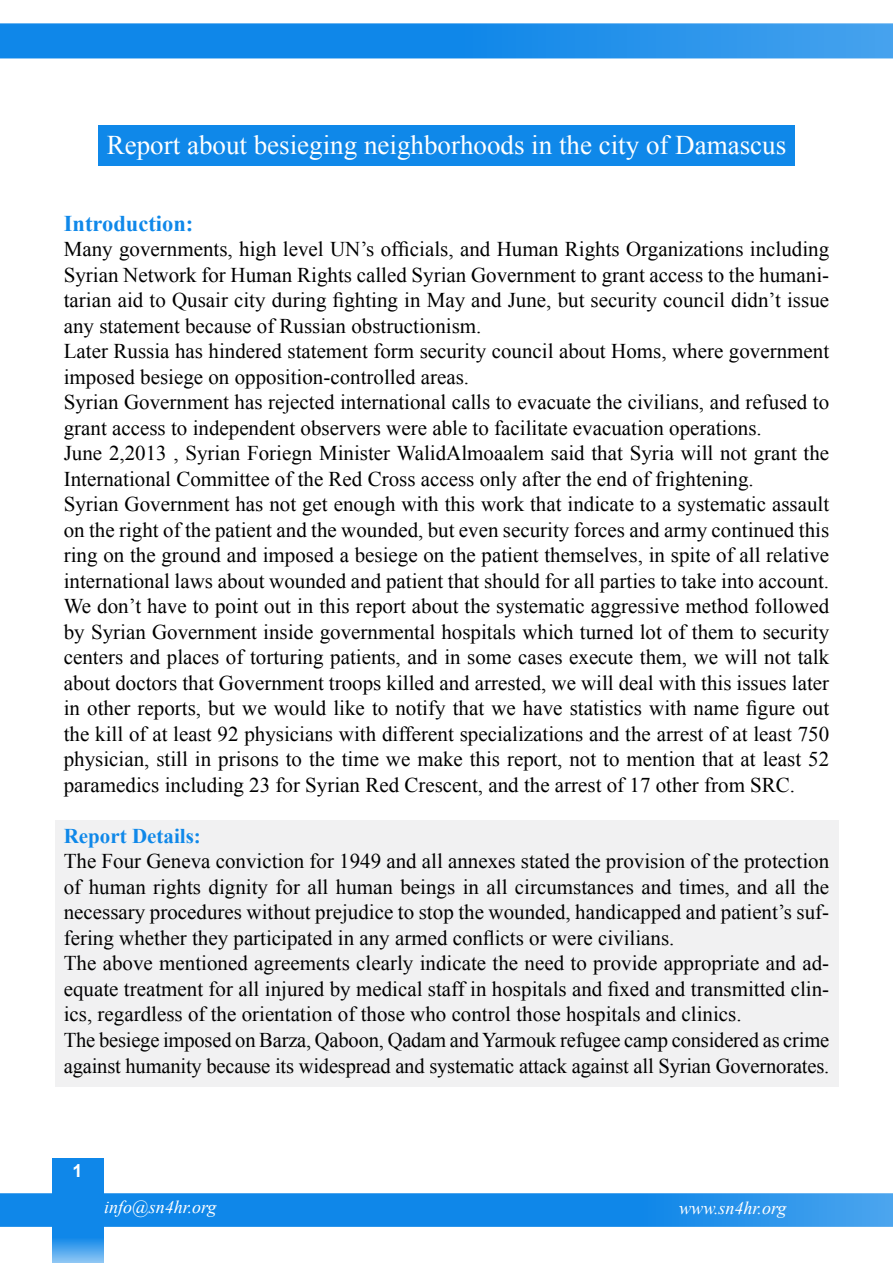
<style>
.page{position:relative;width:893px;height:1263px;background:#fff}
.page>*{position:absolute;margin:0;border:0;box-sizing:border-box;transform-origin:0 0}
.t1{font:27px "Times New Roman";color:#fff}
.t2{font:700 22.5px "Times New Roman";color:#0f88e9}
.t3{font:21px/25.5px "Times New Roman";color:#000}
.t4{font:700 21px "Times New Roman";color:#0f88e9}
.t5{font:italic 18px "Times New Roman";color:#fff}
.t6{font:700 18px "Arial";color:#fff}
</style>
<div class="page">
<svg style="left:52px;top:1158px;width:51px;height:105px;background:#2692eb"></svg>
<svg style="left:0;top:23px;width:893px;height:35px;background:#1f8eea"></svg>
<svg style="left:0;top:1193px;width:893px;height:34px;background:#1a8ce9"></svg>
<div style="left:55px;top:820px;width:783px;height:266px;background:#f1f1f2"></div>
<div style="left:98px;top:125px;width:697px;height:41px;background:#0f88e9"></div>
<p class="t1" style="left:107px;top:127px;width:681px">Report about besieging neighborhoods in the city of Damascus</p>
<p class="t2" style="left:64px;top:208px;width:131px">Introduction:</p>
<p class="t3" style="left:64px;top:236px;width:767px">Many governments, high level UN s’ officials, and Human Rights Organizations including</p>
<p class="t3" style="left:64px;top:287px;width:767px">tarian aid to Qusair city during fighting in May and June, but security council didn t’ issue</p>
<p class="t3" style="left:64px;top:262px;width:767px">Syrian Network for Human Rights called Syrian Government to grant access to the humani-</p>
<p class="t3" style="left:64px;top:313px;width:767px">any statement because of Russian obstructionism.<br>Later Russia has hindered statement form security council about Homs, where government imposed besiege on opposition-controlled areas.<br>Syrian Government has rejected international calls to evacuate the civilians, and refused to grant access to independent observers were able to facilitate evacuation operations.<br>June 2,2013 , Syrian Foriegn Minister WalidAlmoaalem said that Syria will not grant the International Committee of the Red Cross access only after the end of frightening.<br>Syrian Government has not get enough with this work that indicate to a systematic assault on the right of the patient and the wounded, but even security forces and army continued this ring on the ground and imposed a besiege on the patient themselves in, spite of all relative international laws about wounded and patient that should for all parties to take into account.<br>We don t’ have to point out in this report about the systematic aggressive method followed by Syrian Government inside governmental hospitals which turned lot of them to security centers and places of torturing patients, and in some cases execute them, we will not talk about doctors that Government troops killed and arrested, we will deal with this issues later in other reports, but we would like to notify that we have statistics with name figure out the kill of at least 92 physicians with different specializations and the arrest of at least 750 physician, still in prisons to the time we make this report, not to mention that at least 52 paramedics including 23 for Syrian Red Crescent, and the arrest of 17 other from SRC.</p>
<p class="t4" style="left:64px;top:821px;width:139px">Report Details:</p>
<p class="t3" style="left:64px;top:848px;width:767px">The Four Geneva conviction for 1949 and all annexes stated the provision of the protection of human rights dignity for all human beings in all circumstances and times, and all the</p>
<p class="t3" style="left:64px;top:925px;width:612px">fering whether they participated in any armed conflicts or were civilians.</p>
<p class="t3" style="left:64px;top:899px;width:767px">necessary procedures without prejudice to stop the wounded, handicapped and patient s’ suf-</p>
<p class="t3" style="left:64px;top:950px;width:767px">The above mentioned agreements clearly indicate the need to provide appropriate and ad-</p>
<p class="t3" style="left:64px;top:976px;width:767px">equate treatment for all injured by medical staff in hospitals and fixed and transmitted clin-</p>
<p class="t3" style="left:64px;top:1001px;width:679px">ics, regardless of the orientation of those who control those hospitals and clinics.</p>
<p class="t3" style="left:64px;top:1027px;width:767px">The besiege imposed on Barza, Qaboon, Qadam andYarmouk refugee camp considered as crime against humanity because its widespread and systematic attack against all Syrian Governorates.</p>
<p class="t6" style="left:72px;top:1159px;width:12px">1</p>
<p class="t5" style="left:104px;top:1194px;width:114px">info@sn4hr.org</p>
<p class="t5" style="left:679px;top:1195px;width:109px">www.sn4hr.org</p>
</div>
